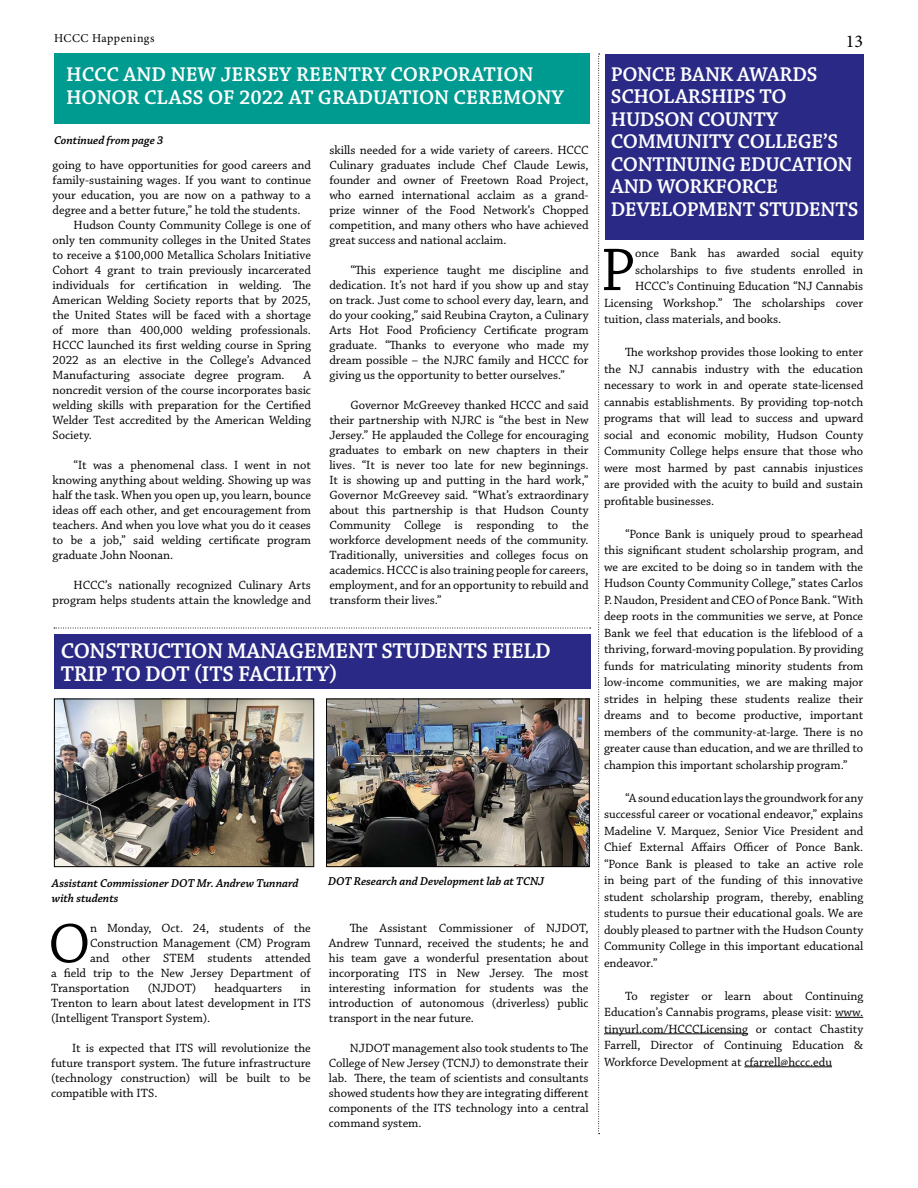
<style>
.page{position:relative;width:918px;height:1188px;background:#fff}
.page>*{position:absolute;margin:0;border:0;box-sizing:border-box;transform-origin:0 0}
.t1{font:63.3px "Chaparral Pro";color:#000}
.t2{font:58.8px "Chaparral Pro";color:#000}
.t3{font:600 22.5px/22.5px "Chaparral Pro";letter-spacing:-.015em;color:#fff}
.t4{font:600 21px/22.5px "Chaparral Pro";letter-spacing:-.015em;color:#fff}
.t5{font:18px "Minion Pro";color:#000}
.t6{font:12.6px/15px "Chaparral Pro";letter-spacing:-.005em;color:#000;text-align:justify}
.t7{font:italic 600 12px "Chaparral Pro";color:#000}
.t8{font:12px "Minion Pro";letter-spacing:.04em;color:#000}
</style>
<div class="page">
<div style="left:54px;top:634px;width:536px;height:55px;background:#2a2a86"></div>
<img style="left:56px;top:701px;width:256px;height:164px">
<div style="left:54px;top:699px;width:260px;height:168px;border:1px solid #000"></div>
<img style="left:328px;top:701px;width:260px;height:164px">
<div style="left:326px;top:699px;width:264px;height:168px;border:1px solid #000"></div>
<svg style="left:598px;top:54px;width:2px;height:1080px"></svg>
<div style="left:54px;top:54px;width:536px;height:70px;background:#009b90"></div>
<svg style="left:54px;top:628px;width:537px;height:1px"></svg>
<svg style="left:835px;top:1017px;width:28px;height:1px"></svg>
<hr style="left:604px;top:1033px;width:144px;height:1px;background:#000">
<hr style="left:744px;top:1066px;width:88px;height:1px;background:#000">
<div style="left:605px;top:54px;width:258px;height:185px;background:#2a2a86"></div>
<p class="t8" style="left:54px;top:30px;width:102px">HCCC Happenings</p>
<h3 class="t5" style="left:846px;top:29px;width:19px">13</h3>
<h3 class="t4" style="left:66px;top:64px;width:499px">HCCC AND NEW JERSEY REENTRY CORPORATION<br>HONOR CLASS OF 2022 AT GRADUATION CEREMONY</h3>
<p class="t7" style="left:54px;top:134px;width:111px">Continued from page 3</p>
<p class="t6" style="left:329px;top:143px;width:261px">skills needed for a wide variety of careers. HCCC Culinary graduates include Chef Claude Lewis, founder and owner of Freetown Road Project, who earned international acclaim as a grand&shy;prize winner of the Food Network’s Chopped competition, and many others who have achieved great success and national acclaim.</p>
<p class="t6" style="left:329px;top:263px;width:261px;text-indent:21px">“This experience taught me discipline and dedication. It’s not hard if you show up and stay on track. Just come to school every day, learn, and do your cooking,” said Reubina Crayton, a Culinary Arts Hot Food Proficiency Certificate program graduate. “Thanks to everyone who made my dream possible – the NJRC family and HCCC for giving us the opportunity to better ourselves.”</p>
<p class="t6" style="left:329px;top:398px;width:261px;text-indent:21px">Governor McGreevey thanked HCCC and said their partnership with NJRC is “the best in New Jersey.” He applauded the College for encouraging graduates to embark on new chapters in their lives. “It is never too late for new beginnings.<br>It is showing up and putting in the hard work,” Governor McGreevey said. “What’s extraordinary about this partnership is that Hudson County Community College is responding to the workforce development needs of the community.<br>Traditionally, universities and colleges focus on academics. HCCC is also training people for careers, employment, and for an opportunity to rebuild and transform their lives.”</p>
<p class="t6" style="left:53px;top:158px;width:260px">going to have opportunities for good careers and</p>
<p class="t6" style="left:53px;top:173px;width:260px">family-sustaining wages. If you want to continue</p>
<p class="t6" style="left:53px;top:188px;width:260px">your education, you are now on a pathway to a</p>
<p class="t6" style="left:53px;top:203px;width:250px">degree and a better future,” he told the students.</p>
<p class="t6" style="left:74px;top:218px;width:239px">Hudson County Community College is one of</p>
<p class="t6" style="left:53px;top:233px;width:260px">only ten community colleges in the United States</p>
<p class="t6" style="left:53px;top:248px;width:260px">to receive a $100,000 Metallica Scholars Initiative</p>
<p class="t6" style="left:53px;top:263px;width:260px">Cohort 4 grant to train previously incarcerated</p>
<p class="t6" style="left:53px;top:278px;width:260px">individuals for certification in welding. The</p>
<p class="t6" style="left:53px;top:293px;width:260px">American Welding Society reports that by 2025,</p>
<p class="t6" style="left:53px;top:308px;width:260px">the United States will be faced with a shortage</p>
<p class="t6" style="left:53px;top:323px;width:260px">of more than 400,000 welding professionals.</p>
<p class="t6" style="left:53px;top:338px;width:260px">HCCC launched its first welding course in Spring</p>
<p class="t6" style="left:53px;top:353px;width:260px">2022 as an elective in the College’s Advanced</p>
<p class="t6" style="left:53px;top:368px;width:234px">Manufacturing associate degree program.</p>
<p class="t6" style="left:53px;top:368px;width:260px;text-indent:251px">A noncredit version of the course incorporates basic welding skills with preparation for the Certified Welder Test accredited by the American Welding Society.</p>
<p class="t6" style="left:53px;top:458px;width:260px;text-indent:21px">“It was a phenomenal class. I went in not knowing anything about welding. Showing up was half the task. When you open up, you learn, bounce ideas off each other, and get encouragement from teachers. And when you love what you do it ceases to be a job,” said welding certificate program graduate John Noonan.</p>
<p class="t6" style="left:53px;top:578px;width:260px;text-align:right">HCCC’s nationally recognized Culinary Arts program helps students attain the knowledge and</p>
<h3 class="t3" style="left:61px;top:640px;width:492px">CONSTRUCTION MANAGEMENT STUDENTS FIELD<br>TRIP TO DOT (ITS FACILITY)</h3>
<p class="t7" style="left:52px;top:877px;width:248px">Assistant Commissioner DOT Mr. Andrew Tunnard</p>
<p class="t7" style="left:328px;top:874px;width:218px">DOT Research and Development lab at TCNJ</p>
<p class="t7" style="left:52px;top:892px;width:68px">with students</p>
<h2 class="t2" style="left:48px;top:911px;width:44px">O</h2>
<p class="t6" style="left:90px;top:921px;width:222px">n Monday, Oct. 24, students of the</p>
<p class="t6" style="left:90px;top:936px;width:222px">Construction Management (CM) Program</p>
<p class="t6" style="left:90px;top:951px;width:222px">and other STEM students attended</p>
<p class="t6" style="left:51px;top:966px;width:261px">a field trip to the New Jersey Department of</p>
<p class="t6" style="left:51px;top:981px;width:80px">Transportation</p>
<p class="t6" style="left:148px;top:981px;width:50px">(NJDOT)</p>
<p class="t6" style="left:214px;top:981px;width:69px">headquarters</p>
<p class="t6" style="left:51px;top:981px;width:261px;text-indent:249px">in Trenton to learn about latest development in ITS (Intelligent Transport System).</p>
<p class="t6" style="left:51px;top:1041px;width:261px;text-indent:21px">It is expected that ITS will revolutionize the future transport system. The future infrastructure (technology construction) will be built to be compatible with ITS.</p>
<p class="t6" style="left:329px;top:921px;width:261px;text-indent:21px">The Assistant Commissioner of NJDOT, Andrew Tunnard, received the students; he and his team gave a wonderful presentation about incorporating ITS in New Jersey. The most interesting information for students was the introduction of autonomous (driverless) public transport in the near future.</p>
<p class="t6" style="left:329px;top:1041px;width:261px;text-indent:21px">NJDOT management also took students to The College of New Jersey (TCNJ) to demonstrate their lab. There, the team of scientists and consultants showed students how they are integrating different components of the ITS technology into a central command system.</p>
<h3 class="t4" style="left:611px;top:64px;width:249px">PONCE BANK AWARDS<br>SCHOLARSHIPS TO<br>HUDSON COUNTY<br>COMMUNITY COLLEGE’S<br>CONTINUING EDUCATION<br>AND WORKFORCE<br>DEVELOPMENT STUDENTS</h3>
<h1 class="t1" style="left:601px;top:235px;width:36px">P</h1>
<p class="t6" style="left:635px;top:246px;width:230px">once Bank has awarded social equity</p>
<p class="t6" style="left:635px;top:263px;width:230px">scholarships to five students enrolled in</p>
<p class="t6" style="left:635px;top:279px;width:230px">HCCC’s Continuing Education “NJ Cannabis</p>
<p class="t6" style="left:604px;top:296px;width:261px">Licensing Workshop.” The scholarships cover</p>
<p class="t6" style="left:604px;top:312px;width:179px">tuition, class materials, and books.</p>
<p class="t6" style="left:604px;top:344px;width:261px;line-height:16.5px;text-indent:21px">The workshop provides those looking to enter the NJ cannabis industry with the education necessary to work in and operate state-licensed cannabis establishments. By providing top-notch programs that will lead to success and upward social and economic mobility, Hudson County Community College helps ensure that those who were most harmed by past cannabis injustices are provided with the acuity to build and sustain profitable businesses.</p>
<p class="t6" style="left:604px;top:526px;width:261px;line-height:16.5px;text-indent:21px">“Ponce Bank is uniquely proud to spearhead this significant student scholarship program, and we are excited to be doing so in tandem with the Hudson County Community College,” states Carlos P. Naudon, President and CEO of Ponce Bank. “With deep roots in the communities we serve, at Ponce Bank we feel that education is the lifeblood of a thriving, forward-moving population. By providing funds for matriculating minority students from low-income communities, we are making major strides in helping these students realize their dreams and to become productive, important members of the community-at-large. There is no greater cause than education, and we are thrilled to champion this important scholarship program.”</p>
<p class="t6" style="left:604px;top:790px;width:261px;line-height:16.5px;text-indent:21px">“A sound education lays the groundwork for any successful career or vocational endeavor,” explains Madeline V. Marquez, Senior Vice President and Chief External Affairs Officer of Ponce Bank. “Ponce Bank is pleased to take an active role in being part of the funding of this innovative student scholarship program, thereby, enabling students to pursue their educational goals. We are doubly pleased to partner with the Hudson County Community College in this important educational endeavor.”</p>
<p class="t6" style="left:604px;top:988px;width:261px;line-height:16.5px;text-indent:21px">To register or learn about Continuing Education’s Cannabis programs, please visit: www. tinyurl.com/HCCCLicensing or contact Chastity Farrell, Director of Continuing Education &amp; Workforce Development at cfarrell@hccc.edu</p>
</div>
